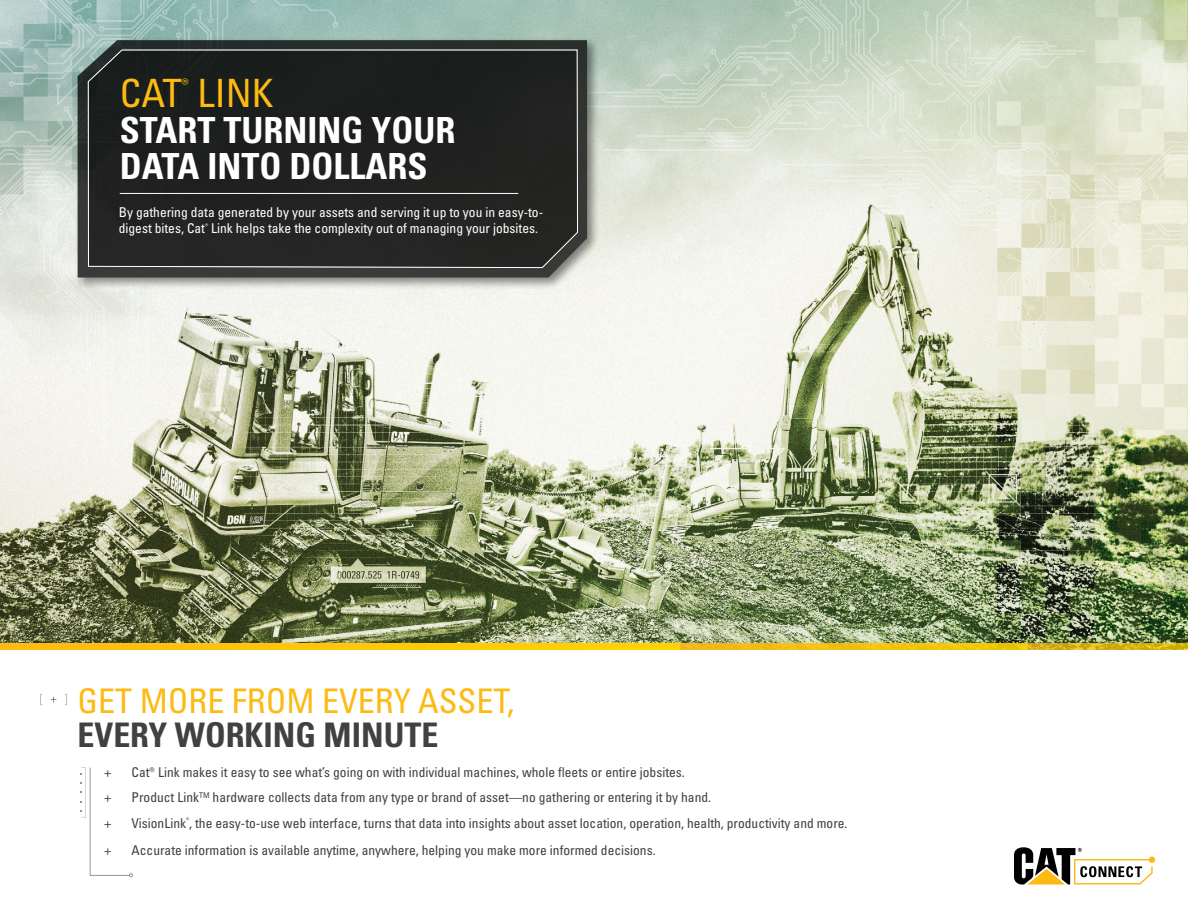
<style>
.page{position:relative;width:1188px;height:918px;background:#fff}
.page>*{position:absolute;margin:0;border:0;box-sizing:border-box;transform-origin:0 0}
.t1{font:condensed 39px "Univers LTCYR 57";color:#fdba12}
.t2{font:36px/36px "Univers LTCYR 67 Bold Cond";color:#fff}
.t3{font:condensed 33.9px "Univers LTCYR 57";color:#fdba12}
.t4{font:33.9px "Univers LTCYR 67 Bold Cond";color:#414042}
.t5{font:condensed 17.55px "Univers LTCYR 57";color:#fdba12}
.t6{font:condensed 13.5px "Univers LTCYR 57";color:#414042}
.t7{font:condensed 13.5px/16.5px "Univers LTCYR 57";color:#fff}
</style>
<div class="page">
<img style="left:0;top:0;width:1188px;height:643px">
<svg style="left:265px;top:0;width:73px;height:27px;background:#9abfb8"></svg>
<svg style="left:0;top:0;width:257px;height:459px"></svg>
<svg style="left:552px;top:0;width:636px;height:356px;background:#dce2d2"></svg>
<svg style="left:1014px;top:847px;width:141px;height:38px"></svg>
<svg style="left:65px;top:694px;width:2px;height:11px"></svg>
<svg style="left:80px;top:767px;width:53px;height:110px"></svg>
<div style="left:74px;top:37px;width:526px;height:254px;background:#000;opacity:.5"></div>
<svg style="left:78px;top:40px;width:509px;height:238px;background:#414543"></svg>
<div style="left:88px;top:50px;width:490px;height:218px;background:#202120"></div>
<hr style="left:120px;top:193px;width:398px;height:1px;background:#fff">
<div style="left:0;top:643px;width:681px;height:6px;background:#ffc808"></div>
<svg style="left:681px;top:643px;width:347px;height:6px;background:#f1c111"></svg>
<svg style="left:1028px;top:643px;width:160px;height:6px"></svg>
<p class="t5" style="left:182px;top:73px;width:8px">®</p>
<h2 class="t2" style="left:120px;top:111px;width:337px">START TURNING YOUR<br>DATA INTO DOLLARS</h2>
<h1 class="t1" style="left:120px;top:68px;width:155px">CAT LINK</h1>
<p class="t7" style="left:119px;top:203px;width:426px">By gathering data generated by your assets and serving it up to you in easy-to&shy;digest bites, Cat<sup>®</sup> Link helps take the complexity out of managing your jobsites.</p>
<h3 class="t3" style="left:78px;top:679px;width:438px">GET MORE FROM EVERY ASSET,</h3>
<h3 class="t4" style="left:78px;top:714px;width:362px">EVERY WORKING MINUTE</h3>
<p class="t6" style="left:105px;top:763px;width:8px">+</p>
<p class="t6" style="left:132px;top:763px;width:555px">Cat® Link makes it easy to see what’s going on with individual machines, whole fleets or entire jobsites.</p>
<p class="t6" style="left:105px;top:789px;width:8px">+</p>
<p class="t6" style="left:132px;top:789px;width:581px">Product Link<sup>TM</sup> hardware collects data from any type or brand of asset—no gathering or entering it by hand.</p>
<p class="t6" style="left:105px;top:814px;width:8px">+</p>
<p class="t6" style="left:132px;top:814px;width:717px">VisionLink<sup>®</sup>, the easy-to-use web interface, turns that data into insights about asset location, operation, health, productivity and more.</p>
<p class="t6" style="left:105px;top:842px;width:8px">+</p>
<p class="t6" style="left:132px;top:842px;width:526px">Accurate information is available anytime, anywhere, helping you make more informed decisions.</p>
</div>
